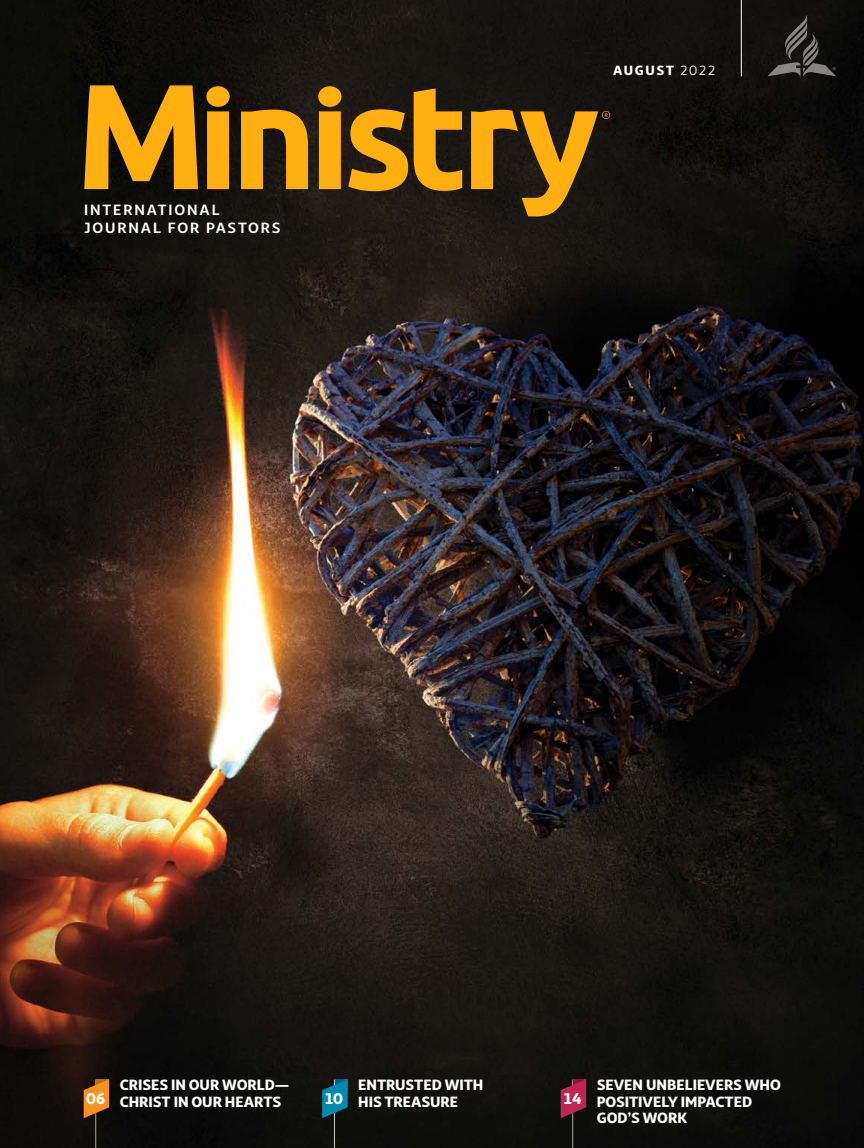
<style>
.page{position:relative;width:864px;height:1148px;background:#fff}
.page>*{position:absolute;margin:0;border:0;box-sizing:border-box;transform-origin:0 0}
.t1{font:900 15.6px "Sana Sans Alt";color:#fff}
.t2{font:900 15px/16.5px "Sana Sans Alt";color:#fff}
.t3{font:700 15px/18px "Sana Sans Alt";letter-spacing:.125em;color:#fff}
.t4{font:900 13.5px "Sana Sans Alt";letter-spacing:.115em;color:#fff}
.s1{font-weight:400}
</style>
<div class="page">
<img style="left:0;top:0;width:864px;height:1148px">
<svg style="left:84px;top:85px;width:526px;height:131px;background:#755310"></svg>
<div style="left:320px;top:1067px;width:27px;height:81px;background:#0f100b"></div>
<svg style="left:322px;top:1079px;width:26px;height:39px"></svg>
<div style="left:82px;top:1067px;width:27px;height:81px;background:#000;opacity:.1"></div>
<svg style="left:84px;top:1079px;width:25px;height:39px"></svg>
<div style="left:559px;top:1067px;width:27px;height:81px;background:#000;opacity:.1"></div>
<svg style="left:561px;top:1079px;width:25px;height:39px"></svg>
<svg style="left:768px;top:15px;width:68px;height:61px;background:#2d2a28"></svg>
<hr style="left:741px;top:0;width:1px;height:76px;background:#fff">
<p class="t3" style="left:84px;top:201px;width:198px">INTERNATIONAL<br>JOURNAL FOR PASTORS</p>
<p class="t4" style="left:613px;top:62px;width:104px">AUGUST <span class="s1">2022</span></p>
<p class="t2" style="left:120px;top:1076px;width:171px">CRISES IN OUR WORLD—<br>CHRIST IN OUR HEARTS</p>
<p class="t2" style="left:358px;top:1076px;width:127px">ENTRUSTED WITH</p>
<p class="t1" style="left:86px;top:1088px;width:20px">06</p>
<p class="t2" style="left:358px;top:1093px;width:101px">HIS TREASURE</p>
<p class="t1" style="left:325px;top:1088px;width:20px">10</p>
<p class="t1" style="left:564px;top:1088px;width:19px">14</p>
<p class="t2" style="left:597px;top:1076px;width:186px">SEVEN UNBELIEVERS WHO<br>POSITIVELY IMPACTED<br>GOD’S WORK</p>
</div>
